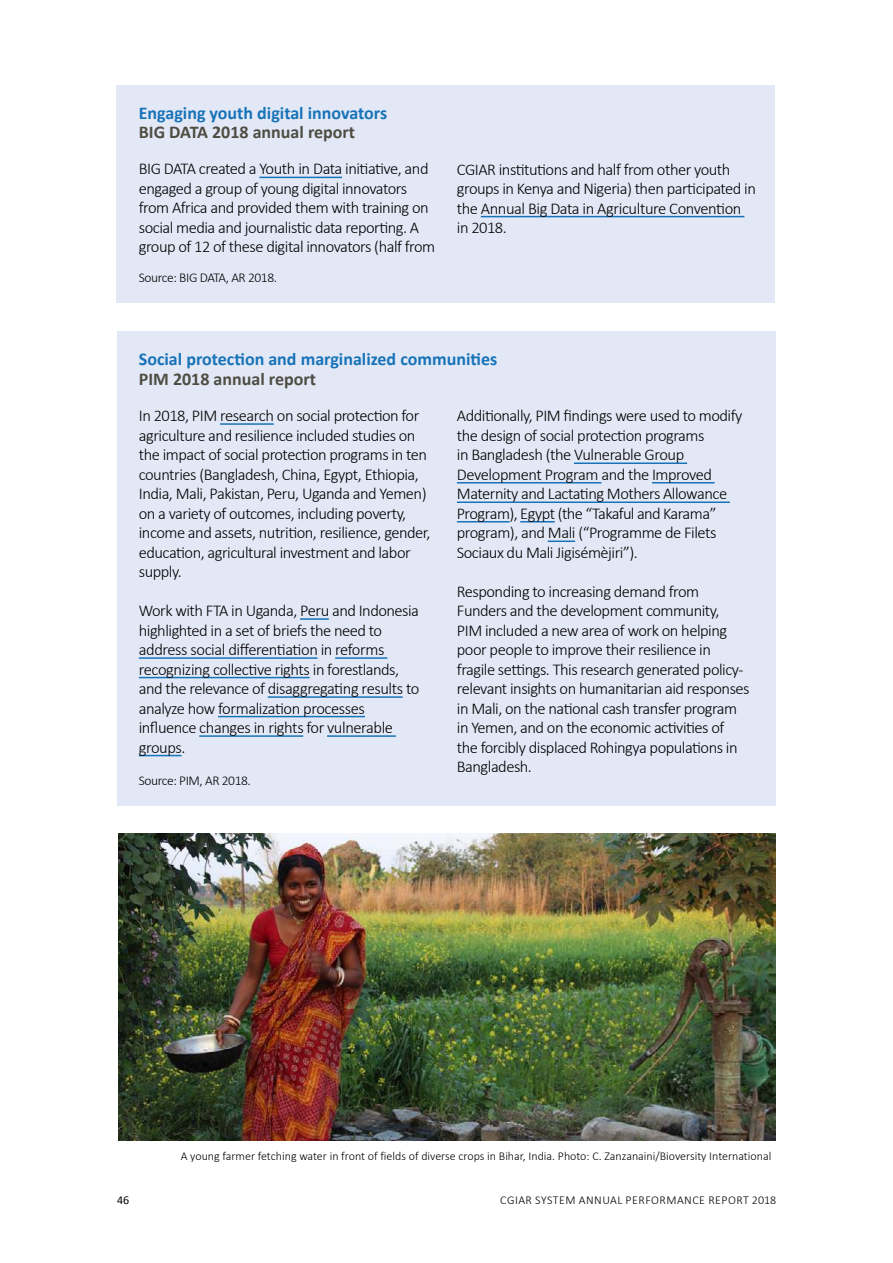
<style>
.page{position:relative;width:893px;height:1263px;background:#fff}
.page>*{position:absolute;margin:0;border:0;box-sizing:border-box;transform-origin:0 0}
.t1{font:700 18px "Calibri";color:#1773b8}
.t2{font:700 18px "Calibri";color:#4f4d43}
.t3{font:300 16.5px/19.5px "Calibri";letter-spacing:-.03em;color:#000}
.t4{font:300 13.5px "Calibri";letter-spacing:-.03em;color:#000}
.t5{font:300 12px "Calibri";color:#000}
.t6{font:300 12px "Calibri";letter-spacing:.04em;color:#000}
.t7{font:12px "Calibri";color:#000}
</style>
<div class="page">
<div style="left:117px;top:332px;width:658px;height:474px;background:#e3e8f6"></div>
<hr style="left:220px;top:423px;width:54px;height:2px;background:#1773b8">
<hr style="left:300px;top:618px;width:29px;height:2px;background:#1773b8">
<hr style="left:139px;top:657px;width:178px;height:2px;background:#1773b8">
<hr style="left:335px;top:657px;width:52px;height:2px;background:#1773b8">
<hr style="left:139px;top:677px;width:171px;height:1px;background:#1773b8">
<hr style="left:268px;top:696px;width:135px;height:2px;background:#1773b8">
<hr style="left:218px;top:716px;width:147px;height:1px;background:#1773b8">
<hr style="left:199px;top:735px;width:104px;height:2px;background:#1773b8">
<hr style="left:327px;top:735px;width:69px;height:2px;background:#1773b8">
<hr style="left:139px;top:755px;width:43px;height:1px;background:#1773b8">
<hr style="left:574px;top:462px;width:113px;height:2px;background:#1773b8">
<hr style="left:457px;top:482px;width:144px;height:1px;background:#1773b8">
<hr style="left:652px;top:482px;width:63px;height:1px;background:#1773b8">
<hr style="left:457px;top:501px;width:273px;height:2px;background:#1773b8">
<hr style="left:457px;top:521px;width:53px;height:1px;background:#1773b8">
<hr style="left:520px;top:521px;width:35px;height:1px;background:#1773b8">
<hr style="left:548px;top:540px;width:27px;height:2px;background:#1773b8">
<div style="left:117px;top:85px;width:658px;height:218px;background:#e3e8f6"></div>
<hr style="left:259px;top:177px;width:83px;height:1px;background:#1773b8">
<hr style="left:481px;top:216px;width:263px;height:1px;background:#1773b8">
<img style="left:118px;top:833px;width:658px;height:307px">
<p class="t1" style="left:139px;top:101px;width:250px">Engaging youth digital innovators</p>
<p class="t2" style="left:139px;top:121px;width:218px">BIG DATA 2018 annual report</p>
<p class="t3" style="left:139px;top:160px;width:298px">BIG DATA created a Youth in Data initiative, and engaged a group of young digital innovators from Africa and provided them with training on social media and journalistic data reporting. A group of 12 of these digital innovators (half from</p>
<p class="t3" style="left:457px;top:159px;width:301px">CGIAR institutions and half from other youth groups in Kenya and Nigeria) then participated in the Annual Big Data in Agriculture Convention in 2018.</p>
<p class="t4" style="left:139px;top:272px;width:140px">Source: BIG DATA, AR 2018.</p>
<p class="t1" style="left:139px;top:348px;width:360px">Social protection and marginalized communities</p>
<p class="t2" style="left:139px;top:367px;width:179px">PIM 2018 annual report</p>
<p class="t3" style="left:139px;top:407px;width:293px">In 2018, PIM research on social protection for agriculture and resilience included studies on the impact of social protection programs in ten countries (Bangladesh, China, Egypt, Ethiopia, India, Mali, Pakistan, Peru, Uganda and Yemen) on a variety of outcomes, including poverty, income and assets, nutrition, resilience, gender, education, agricultural investment and labor supply.</p>
<p class="t3" style="left:139px;top:602px;width:282px">Work with FTA in Uganda, Peru and Indonesia highlighted in a set of briefs the need to address social differentiation in reforms recognizing collective rights in forestlands, and the relevance of disaggregating results to analyze how formalization processes influence changes in rights for vulnerable groups.</p>
<p class="t4" style="left:139px;top:776px;width:113px">Source: PIM, AR 2018.</p>
<p class="t3" style="left:457px;top:406px;width:287px">Additionally, PIM findings were used to modify the design of social protection programs<br>in Bangladesh (the Vulnerable Group Development Program and the Improved Maternity and Lactating Mothers Allowance Program), Egypt (the “Takaful and Karama” program), and Mali (“Programme de Filets Sociaux du Mali Jigisémèjiri”).</p>
<p class="t3" style="left:457px;top:583px;width:294px">Responding to increasing demand from Funders and the development community,<br>PIM included a new area of work on helping poor people to improve their resilience in fragile settings. This research generated policy&shy;relevant insights on humanitarian aid responses in Mali, on the national cash transfer program in Yemen, and on the economic activities of the forcibly displaced Rohingya populations in Bangladesh.</p>
<p class="t5" style="left:181px;top:1148px;width:592px">A young farmer fetching water in front of fields of diverse crops in Bihar, India. Photo: C. Zanzanaini/Bioversity International</p>
<p class="t7" style="left:117px;top:1195px;width:14px">46</p>
<p class="t6" style="left:500px;top:1195px;width:277px">CGIAR SYSTEM ANNUAL PERFORMANCE REPORT 2018</p>
</div>
